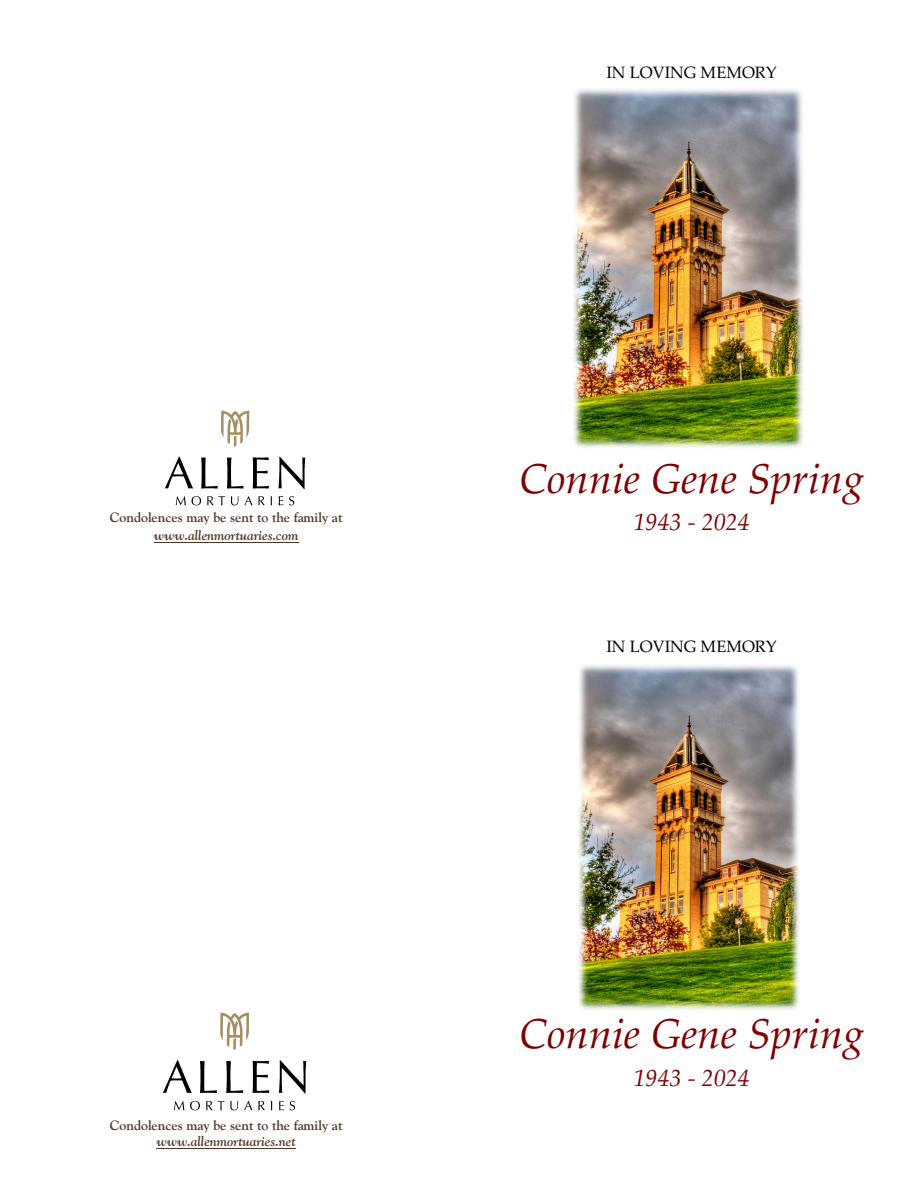
<style>
.page{position:relative;width:918px;height:1188px;background:#fff}
.page>*{position:absolute;margin:0;border:0;box-sizing:border-box;transform-origin:0 0}
.t1{font:italic 42px "Palatino Linotype";color:#800000}
.t2{font:italic 24px "Palatino Linotype";letter-spacing:.005em;color:#800000}
.t3{font:16.5px "Palatino Linotype";color:#000}
.t4{font:700 13.5px "Goudy Old Style BT";color:#543626}
.t5{font:italic 700 13.5px "Goudy Old Style BT";color:#543626}
</style>
<div class="page">
<img style="left:165px;top:410px;width:141px;height:95px">
<img style="left:163px;top:1013px;width:144px;height:97px">
<img style="left:574px;top:89px;width:229px;height:359px">
<img style="left:578px;top:665px;width:221px;height:345px">
<hr style="left:154px;top:542px;width:144px;height:1px;background:#543626">
<hr style="left:157px;top:1148px;width:139px;height:1px;background:#543626">
<p class="t4" style="left:110px;top:512px;width:234px">Condolences may be sent to the family at</p>
<p class="t5" style="left:154px;top:530px;width:146px">www.allenmortuaries.com</p>
<p class="t4" style="left:110px;top:1120px;width:234px">Condolences may be sent to the family at</p>
<p class="t5" style="left:157px;top:1136px;width:140px">www.allenmortuaries.net</p>
<p class="t3" style="left:606px;top:66px;width:172px">IN LOVING MEMORY</p>
<h1 class="t1" style="left:519px;top:462px;width:347px">Connie Gene Spring</h1>
<h2 class="t2" style="left:634px;top:513px;width:118px">1943 - 2024</h2>
<p class="t3" style="left:606px;top:640px;width:172px">IN LOVING MEMORY</p>
<h1 class="t1" style="left:519px;top:1017px;width:347px">Connie Gene Spring</h1>
<h2 class="t2" style="left:634px;top:1068px;width:118px">1943 - 2024</h2>
</div>
